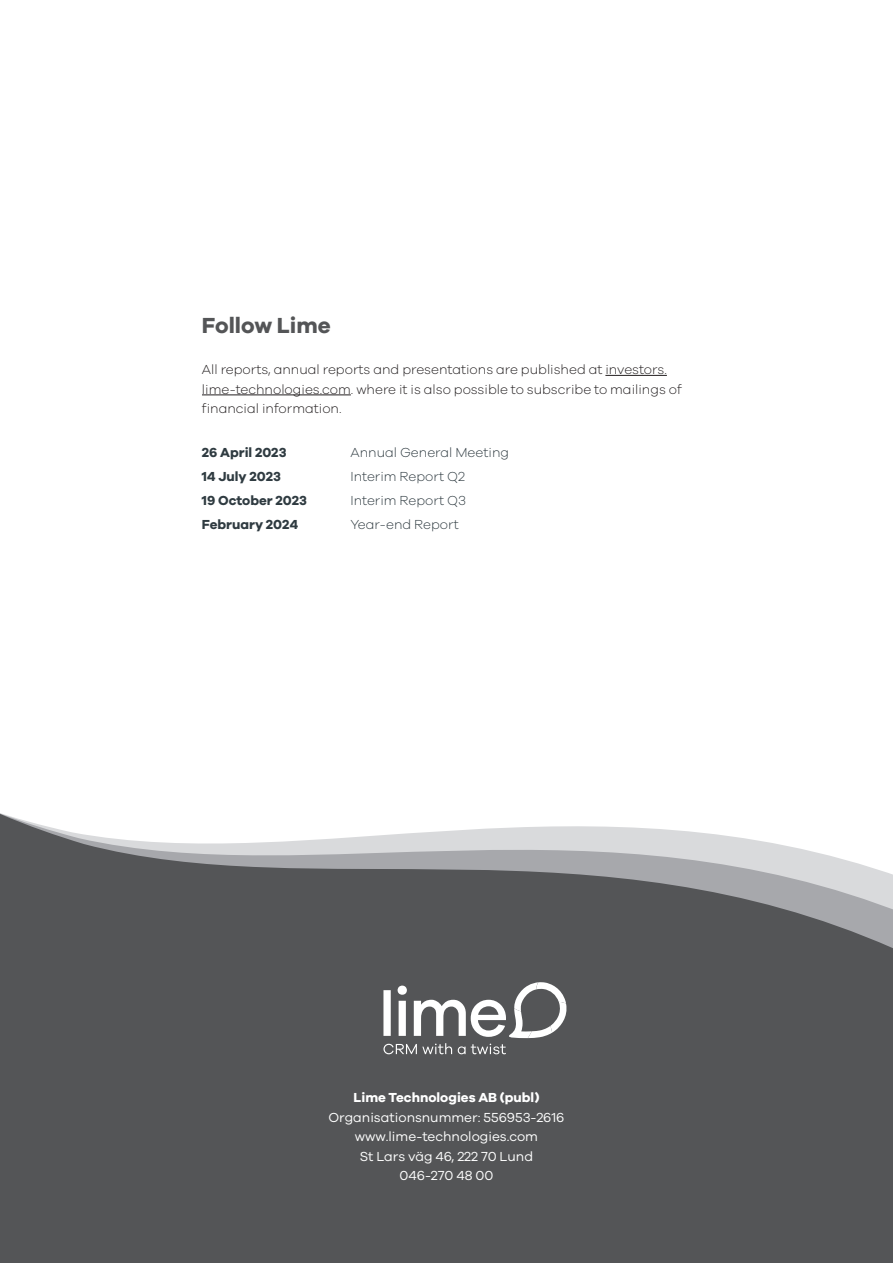
<style>
.page{position:relative;width:893px;height:1263px;background:#fff}
.page>*{position:absolute;margin:0;border:0;box-sizing:border-box;transform-origin:0 0}
.Huvudrubrik-_mindre{font:700 22.5px "Galano Grotesque";color:#545557}
.Brödtext{font:300 13.5px/19.5px "Galano Grotesque";color:#231f20}
.Brödtext-2{font:13.5px "Galano Grotesque";color:#fff}
.Brödtext-3{font:300 13.5px "Galano Grotesque";color:#2f3b41}
.Brödtext-4{font:700 13.5px "Galano Grotesque";color:#2f3b41}
.Brödtext-5{font:700 13.5px "Galano Grotesque";color:#fff}
</style>
<div class="page">
<svg style="left:0;top:814px;width:893px;height:449px;background:#666769"></svg>
<svg style="left:383px;top:982px;width:186px;height:72px"></svg>
<hr style="left:605px;top:375px;width:62px;height:1px;background:#231f20">
<hr style="left:202px;top:395px;width:149px;height:1px;background:#231f20">
<p class="Huvudrubrik-_mindre" style="left:202px;top:311px;width:130px">Follow Lime</p>
<p class="Brödtext" style="left:202px;top:359px;width:481px">All reports, annual reports and presentations are published at investors. lime-technologies.com. where it is also possible to subscribe to mailings of financial information.</p>
<p class="Brödtext-4" style="left:202px;top:444px;width:86px">26 April 2023</p>
<p class="Brödtext-3" style="left:350px;top:444px;width:160px">Annual General Meeting</p>
<p class="Brödtext-4" style="left:202px;top:468px;width:80px">14 July 2023</p>
<p class="Brödtext-3" style="left:350px;top:468px;width:116px">Interim Report Q2</p>
<p class="Brödtext-4" style="left:202px;top:492px;width:106px">19 October 2023</p>
<p class="Brödtext-3" style="left:350px;top:492px;width:117px">Interim Report Q3</p>
<p class="Brödtext-4" style="left:202px;top:516px;width:98px">February 2024</p>
<p class="Brödtext-3" style="left:350px;top:516px;width:110px">Year-end Report</p>
<p class="Brödtext-5" style="left:353px;top:1089px;width:187px">Lime Technologies AB (publ)</p>
<p class="Brödtext-2" style="left:328px;top:1109px;width:238px">Organisationsnummer: 556953-2616</p>
<p class="Brödtext-2" style="left:355px;top:1128px;width:185px">www.lime-technologies.com</p>
<p class="Brödtext-2" style="left:360px;top:1148px;width:175px">St Lars väg 46, 222 70 Lund</p>
<p class="Brödtext-2" style="left:400px;top:1167px;width:95px">046-270 48 00</p>
</div>
